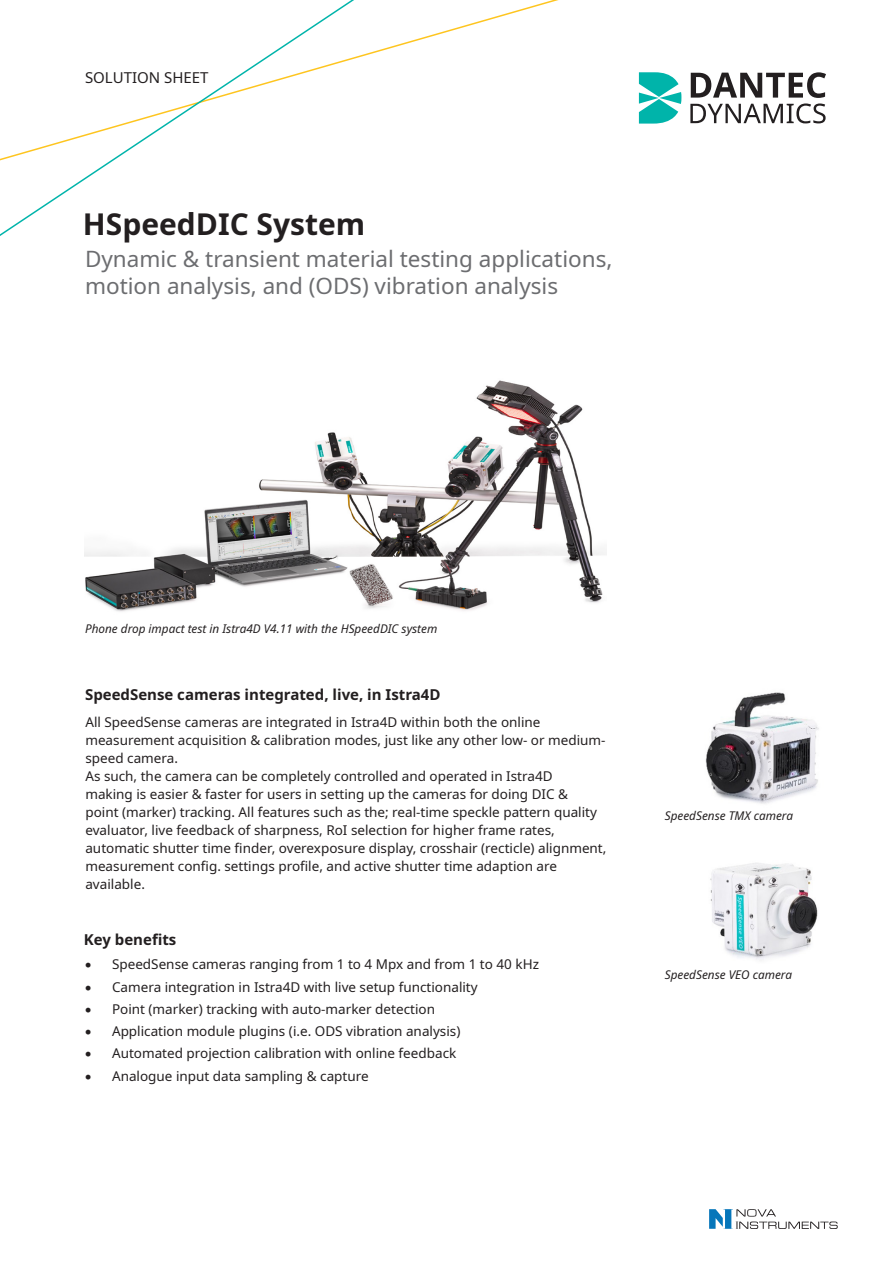
<style>
.page{position:relative;width:893px;height:1263px;background:#fff}
.page>*{position:absolute;margin:0;border:0;box-sizing:border-box;transform-origin:0 0}
.t1{font:700 30px "Noto Sans";color:#231f20}
.t2{font:22.5px/27px "Noto Sans";color:#6c6d70}
.t3{font:700 15px "Noto Sans";color:#231f20}
.t4{font:15px "Noto Sans";color:#231f20}
.t5{font:13.5px/18px "Noto Sans";color:#231f20}
.t6{font:italic 12px "Noto Sans";color:#231f20}
</style>
<div class="page">
<svg style="left:639px;top:72px;width:42px;height:52px"></svg>
<svg style="left:690px;top:72px;width:136px;height:51px"></svg>
<svg style="left:709px;top:1209px;width:129px;height:20px"></svg>
<svg style="left:0;top:0;width:536px;height:236px"></svg>
<img style="left:85px;top:380px;width:522px;height:232px">
<img style="left:705px;top:692px;width:114px;height:112px">
<img style="left:710px;top:863px;width:108px;height:97px">
<p class="t4" style="left:85px;top:67px;width:125px">SOLUTION SHEET</p>
<p class="t1" style="left:83px;top:203px;width:284px">HSpeedDIC System</p>
<p class="t2" style="left:85px;top:246px;width:529px">Dynamic &amp; transient material testing applications, motion analysis, and (ODS) vibration analysis</p>
<p class="t6" style="left:85px;top:620px;width:354px">Phone drop impact test in Istra4D V4.11 with the HSpeedDIC system</p>
<p class="t3" style="left:85px;top:684px;width:357px">SpeedSense cameras integrated, live, in Istra4D</p>
<p class="t5" style="left:85px;top:713px;width:523px">All SpeedSense cameras are integrated in Istra4D within both the online measurement acquisition &amp; calibration modes, just like any other low- or medium&shy;speed camera.<br>As such, the camera can be completely controlled and operated in Istra4D<br>making is easier &amp; faster for users in setting up the cameras for doing DIC &amp;<br>point (marker) tracking. All features such as the; real-time speckle pattern quality evaluator, live feedback of sharpness, RoI selection for higher frame rates, automatic shutter time finder, overexposure display, crosshair (recticle) alignment, measurement config. settings profile, and active shutter time adaption are available.</p>
<p class="t3" style="left:84px;top:929px;width:94px">Key benefits</p>
<p class="t5" style="left:85px;top:956px;width:455px">• SpeedSense cameras ranging from 1 to 4 Mpx and from 1 to 40 kHz</p>
<p class="t5" style="left:85px;top:978px;width:394px">• Camera integration in Istra4D with live setup functionality</p>
<p class="t5" style="left:85px;top:1000px;width:351px">• Point (marker) tracking with auto-marker detection</p>
<p class="t5" style="left:85px;top:1023px;width:377px">• Application module plugins (i.e. ODS vibration analysis)</p>
<p class="t5" style="left:85px;top:1045px;width:373px">• Automated projection calibration with online feedback</p>
<p class="t5" style="left:85px;top:1067px;width:285px">• Analogue input data sampling &amp; capture</p>
<p class="t6" style="left:665px;top:807px;width:130px">SpeedSense TMX camera</p>
<p class="t6" style="left:665px;top:966px;width:129px">SpeedSense VEO camera</p>
</div>
